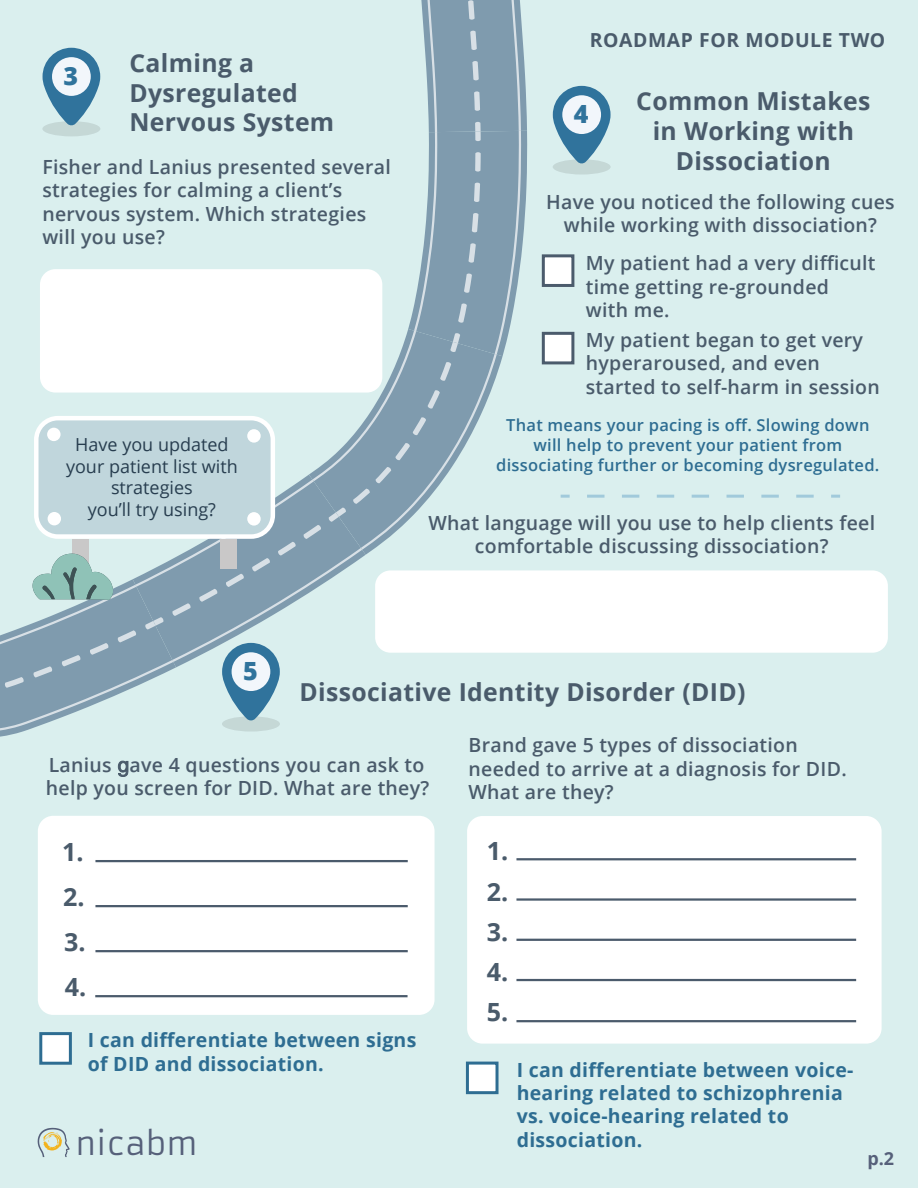
<style>
.page{position:relative;width:918px;height:1188px;background:#daefee}
.page>*{position:absolute;margin:0;border:0;box-sizing:border-box;transform-origin:0 0}
.t1{font:31.2px "Armata";color:#56607a}
.t2{font:700 25.05px/40.2px "Open Sans";color:#4a5b6b;text-align:justify}
.t3{font:800 25.05px "Open Sans";color:#30739c}
.t4{font:700 24.75px/29.7px "Open Sans";letter-spacing:.015em;color:#4a5b6b;text-align:center}
.t5{font:600 19.5px/23.4px "Open Sans";letter-spacing:.015em;color:#4a5b6b}
.t6{font:700 19.5px/23.4px "Open Sans";letter-spacing:.015em;color:#2e6d92}
.t7{font:700 19.35px "Open Sans";letter-spacing:.03em;color:#4a5b6b}
.t8{font:18px/21.6px "Open Sans";color:#273d4f;text-align:center}
.t9{font:700 18px "Open Sans";color:#56607a}
.t10{font:600 16.5px/19.8px "Open Sans";letter-spacing:.015em;color:#2e6d92;text-align:center}
.s1{font-family:"Geneva";font-weight:400}
</style>
<div class="page">
<div style="left:39px;top:1032px;width:33px;height:33px;background:#fff;border:3px solid #2e6d92"></div>
<div style="left:542px;top:254px;width:32px;height:33px;background:#fff;border:3px solid #4b5b6c"></div>
<div style="left:542px;top:332px;width:32px;height:32px;background:#fff;border:3px solid #4b5b6c"></div>
<svg style="left:38px;top:1128px;width:32px;height:29px"></svg>
<div style="left:467px;top:816px;width:415px;height:228px;background:#fff;border-radius:15px"></div>
<hr style="left:516px;top:858px;width:340px;height:2px;background:#4b5b6c">
<hr style="left:516px;top:898px;width:340px;height:3px;background:#4b5b6c">
<hr style="left:516px;top:939px;width:340px;height:2px;background:#4b5b6c">
<hr style="left:516px;top:979px;width:340px;height:2px;background:#4b5b6c">
<hr style="left:516px;top:1020px;width:340px;height:2px;background:#4b5b6c">
<div style="left:466px;top:1062px;width:33px;height:32px;background:#fff;border:3px solid #2e6d92"></div>
<div style="left:375px;top:570px;width:513px;height:83px;background:#fff;border-radius:15px"></div>
<svg style="left:831px;top:495px;width:9px;height:3px"></svg>
<svg style="left:587px;top:495px;width:227px;height:3px"></svg>
<svg style="left:561px;top:495px;width:9px;height:3px"></svg>
<div style="left:553px;top:159px;width:58px;height:16px;background:#c5d8d6;border-radius:50%"></div>
<svg style="left:553px;top:86px;width:58px;height:78px"></svg>
<div style="left:562px;top:95px;width:39px;height:39px;background:#f2f6fb;border-radius:50%"></div>
<div style="left:38px;top:816px;width:397px;height:199px;background:#fff;border-radius:15px"></div>
<hr style="left:95px;top:860px;width:313px;height:2px;background:#4b5b6c">
<hr style="left:95px;top:995px;width:313px;height:2px;background:#4b5b6c">
<hr style="left:95px;top:905px;width:313px;height:2px;background:#4b5b6c">
<hr style="left:95px;top:950px;width:313px;height:2px;background:#4b5b6c">
<svg style="left:0;top:0;width:527px;height:737px"></svg>
<div style="left:232px;top:652px;width:38px;height:39px;background:#f2f6fb;border-radius:50%"></div>
<p class="t4" style="left:129px;top:48px;width:206px;text-align:left">Calming a<br>Dysregulated<br>Nervous System</p>
<p class="t5" style="left:42px;top:155px;width:350px">Fisher and Lanius presented several strategies for calming a client’s nervous system. Which strategies will you use?</p>
<p class="t3" style="left:64px;top:57px;width:16px">3</p>
<p class="t8" style="left:66px;top:433px;width:173px">Have you updated your patient list with strategies<br>you’ll try using?</p>
<p class="t7" style="left:590px;top:26px;width:297px">ROADMAP FOR MODULE TWO</p>
<p class="t3" style="left:574px;top:95px;width:16px">4</p>
<p class="t4" style="left:636px;top:86px;width:236px">Common Mistakes in Working with<br>Dissociation</p>
<p class="t5" style="left:546px;top:190px;width:350px;text-align:center">Have you noticed the following cues while working with dissociation?</p>
<p class="t5" style="left:586px;top:251px;width:291px">My patient had a very difficult time getting re-grounded with me.</p>
<p class="t5" style="left:586px;top:328px;width:296px">My patient began to get very hyperaroused, and even started to self-harm in session</p>
<p class="t10" style="left:496px;top:415px;width:385px">That means your pacing is off. Slowing down will help to prevent your patient from dissociating further or becoming dysregulated.</p>
<p class="t5" style="left:428px;top:511px;width:448px;text-align:center">What language will you use to help clients feel comfortable discussing dissociation?</p>
<p class="t3" style="left:243px;top:652px;width:16px">5</p>
<p class="t4" style="left:299px;top:676px;width:448px">Dissociative Identity Disorder (DID)</p>
<p class="t5" style="left:46px;top:753px;width:385px;line-height:23px">Lanius <span class="s1">g</span>ave 4 questions you can ask to help you screen for DID. What are they?</p>
<p class="t2" style="left:62px;top:831px;width:23px">1.</p>
<p class="t2" style="left:63px;top:874px;width:24px;line-height:45px">2.<br>3.</p>
<p class="t2" style="left:65px;top:966px;width:23px">4.</p>
<p class="t6" style="left:88px;top:1028px;width:330px">I can differentiate between signs of DID and dissociation.</p>
<h1 class="t1" style="left:75px;top:1124px;width:124px">nicabm</h1>
<p class="t5" style="left:469px;top:733px;width:380px">Brand gave 5 types of dissociation needed to arrive at a diagnosis for DID.<br>What are they?</p>
<p class="t2" style="left:487px;top:831px;width:23px">1.<br>2.<br>3.<br>4.<br>5.</p>
<p class="t6" style="left:517px;top:1057px;width:338px">I can differentiate between voice&shy;hearing related to schizophrenia vs. voice-hearing related to dissociation.</p>
<p class="t9" style="left:867px;top:1145px;width:28px">p.2</p>
</div>
